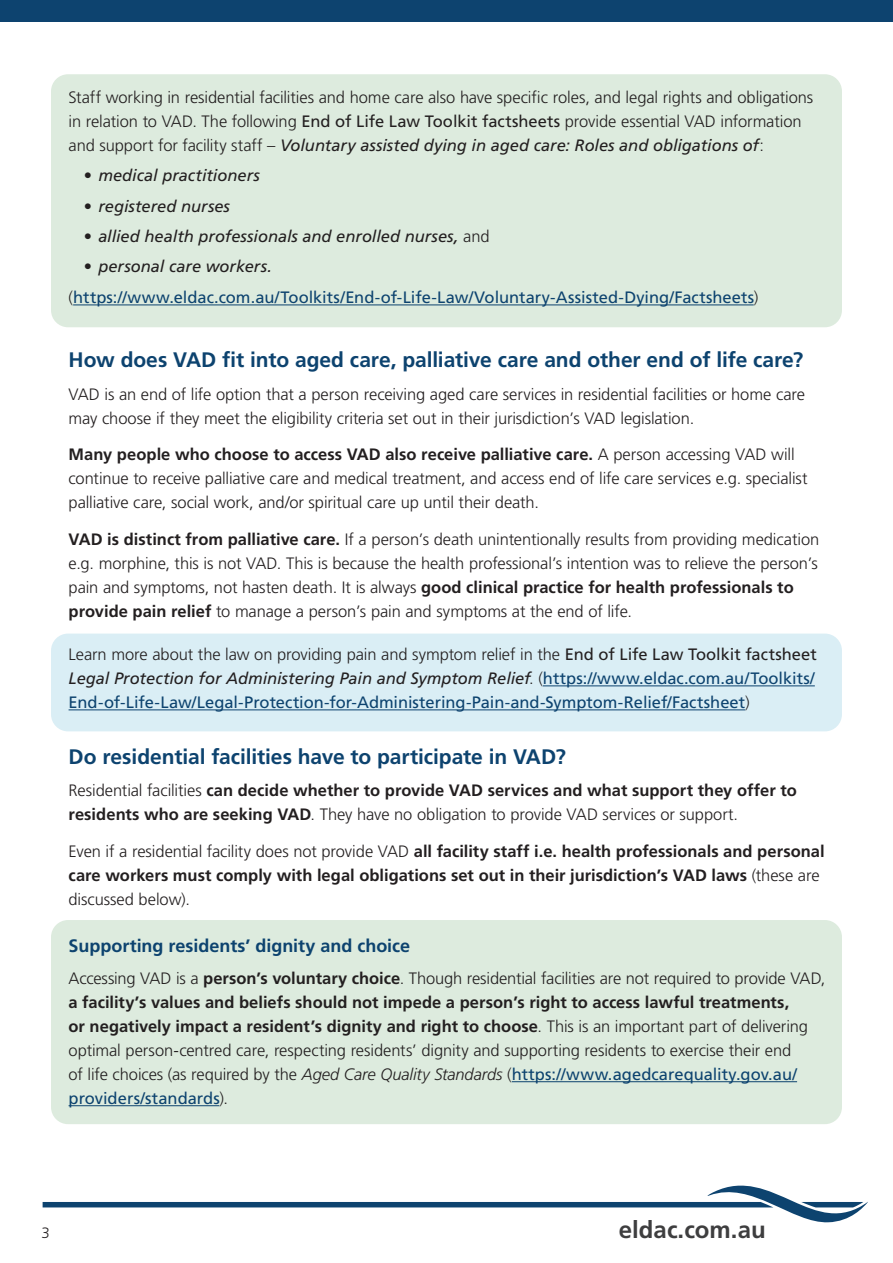
<style>
.page{position:relative;width:893px;height:1263px;background:#fff}
.page>*{position:absolute;margin:0;border:0;box-sizing:border-box;transform-origin:0 0}
.t1{font:700 24px "Frutiger LT Pro";color:#3e3e3f}
._14pt_Text_Heading{font:700 21px "Frutiger LT Pro";letter-spacing:-.005em;color:#0d436f}
._12pt_sub-head{font:700 18px "Frutiger LT Pro";color:#0d436f}
._11pt_text{font:300 16.5px/24px "Frutiger LT Pro";letter-spacing:-.005em;color:#231f20}
._11pt_text-2{font:700 16.5px/24px "Frutiger LT Pro";color:#231f20}
._11pt_text-3{font:16.5px/24px "Frutiger LT Pro";color:#0d436f}
.t2{font:italic 16.5px "Frutiger LT Pro";color:#231f20}
.t3{font:300 15px "Frutiger LT Pro";color:#231f20}
.s1{font-weight:400}
.s2{font-weight:400;font-style:italic}
.s3{font-weight:300;font-style:normal}
.s4{font-weight:300;color:#231f20}
.s5{font-weight:700}
.s6{color:#231f20}
.s7{font-style:italic;color:#231f20}
.s8{font-weight:300}
.s9{font-style:italic}
.s10{font-weight:400;color:#0d436f}
</style>
<div class="page">
<div style="left:0;top:0;width:893px;height:21px;background:#0d436f"></div>
<svg style="left:43px;top:1185px;width:825px;height:38px"></svg>
<div style="left:51px;top:920px;width:791px;height:204px;background:#ddebde;border-radius:17px"></div>
<div style="left:51px;top:74px;width:791px;height:253px;background:#ddebde;border-radius:17px"></div>
<div style="left:51px;top:634px;width:791px;height:97px;background:#daeef5;border-radius:17px"></div>
<hr style="left:73px;top:304px;width:681px;height:1px;background:#0d436f">
<hr style="left:543px;top:685px;width:272px;height:1px;background:#0d436f">
<hr style="left:69px;top:709px;width:676px;height:1px;background:#0d436f">
<hr style="left:512px;top:1081px;width:285px;height:1px;background:#0d436f">
<hr style="left:69px;top:1105px;width:150px;height:1px;background:#0d436f">
<p class="_11pt_text" style="left:69px;top:85px;width:746px">Staff working in residential facilities and home care also have specific roles, and legal rights and obligations in relation to VAD. The following <span class="s1">End of Life Law Toolkit factsheets</span> provide essential VAD information and support for facility staff – <span class="s2">Voluntary assisted dying in aged care: Roles and obligations of</span>:</p>
<p class="t2" style="left:83px;top:166px;width:178px">• medical practitioners</p>
<p class="t2" style="left:83px;top:196px;width:10px">•</p>
<p class="t2" style="left:83px;top:227px;width:408px">• allied health professionals and enrolled nurses, <span class="s3">and</span></p>
<p class="t2" style="left:83px;top:257px;width:190px">• personal care workers.</p>
<p class="_11pt_text-3" style="left:69px;top:286px;width:691px"><span class="s4">(</span>https://www.eldac.com.au/Toolkits/End-of-Life-Law/Voluntary-Assisted-Dying/Factsheets<span class="s4">)</span></p>
<h2 class="_14pt_Text_Heading" style="left:69px;top:347px;width:736px">How does VAD fit into aged care, palliative care and other end of life care?</h2>
<p class="_11pt_text" style="left:69px;top:382px;width:738px">VAD is an end of life option that a person receiving aged care services in residential facilities or home care may choose if they meet the eligibility criteria set out in their jurisdiction’s VAD legislation.</p>
<p class="_11pt_text" style="left:69px;top:443px;width:740px"><span class="s5">Many people who choose to access VAD also receive palliative care.</span> A person accessing VAD will continue to receive palliative care and medical treatment, and access end of life care services e.g. specialist palliative care, social work, and/or spiritual care up until their death.</p>
<p class="_11pt_text" style="left:69px;top:527px;width:752px"><span class="s5">VAD is distinct from palliative care.</span> If a person’s death unintentionally results from providing medication e.g. morphine, this is not VAD. This is because the health professional’s intention was to relieve the person’s pain and symptoms, not hasten death. It is always <span class="s5">good clinical practice for health professionals to provide pain relief</span> to manage a person’s pain and symptoms at the end of life.</p>
<p class="_11pt_text-3" style="left:69px;top:643px;width:750px"><span class="s4">Learn more about the law on providing pain and symptom relief in the</span> <span class="s6">End of Life Law Toolkit factsheet<br></span><span class="s7">Legal Protection for Administering Pain and Symptom Relief</span><span class="s4">. (</span>https://www.eldac.com.au/Toolkits/<br>End-of-Life-Law/Legal-Protection-for-Administering-Pain-and-Symptom-Relief/Factsheet<span class="s4">)</span></p>
<h2 class="_14pt_Text_Heading" style="left:69px;top:744px;width:499px">Do residential facilities have to participate in VAD?</h2>
<p class="_11pt_text-2" style="left:69px;top:778px;width:730px"><span class="s8">Residential facilities</span> can decide whether to provide VAD services and what support they offer to residents who are seeking VAD<span class="s8">. They have no obligation to provide VAD services or support.</span></p>
<p class="_11pt_text-2" style="left:69px;top:839px;width:757px"><span class="s8">Even if a residential facility does not provide VAD</span> all facility staff i.e. health professionals and personal care workers must comply with legal obligations set out in their jurisdiction’s VAD laws <span class="s8">(these are discussed below).</span></p>
<h2 class="_12pt_sub-head" style="left:69px;top:934px;width:343px">Supporting residents’ dignity and choice</h2>
<p class="_11pt_text" style="left:69px;top:966px;width:758px">Accessing VAD is a <span class="s5">person’s voluntary choice</span>. Though residential facilities are not required to provide VAD, <span class="s5">a facility’s values and beliefs should not impede a person’s right to access lawful treatments,<br>or negatively impact a resident’s dignity and right to choose</span>. This is an important part of delivering optimal person-centred care, respecting residents’ dignity and supporting residents to exercise their end<br>of life choices (as required by the <span class="s9">Aged Care Quality Standards</span> (<span class="s10">https://www.agedcarequality.gov.au/ providers/standards</span>).</p>
<p class="t3" style="left:42px;top:1224px;width:10px">3</p>
<h1 class="t1" style="left:619px;top:1215px;width:148px">eldac.com.au</h1>
</div>
